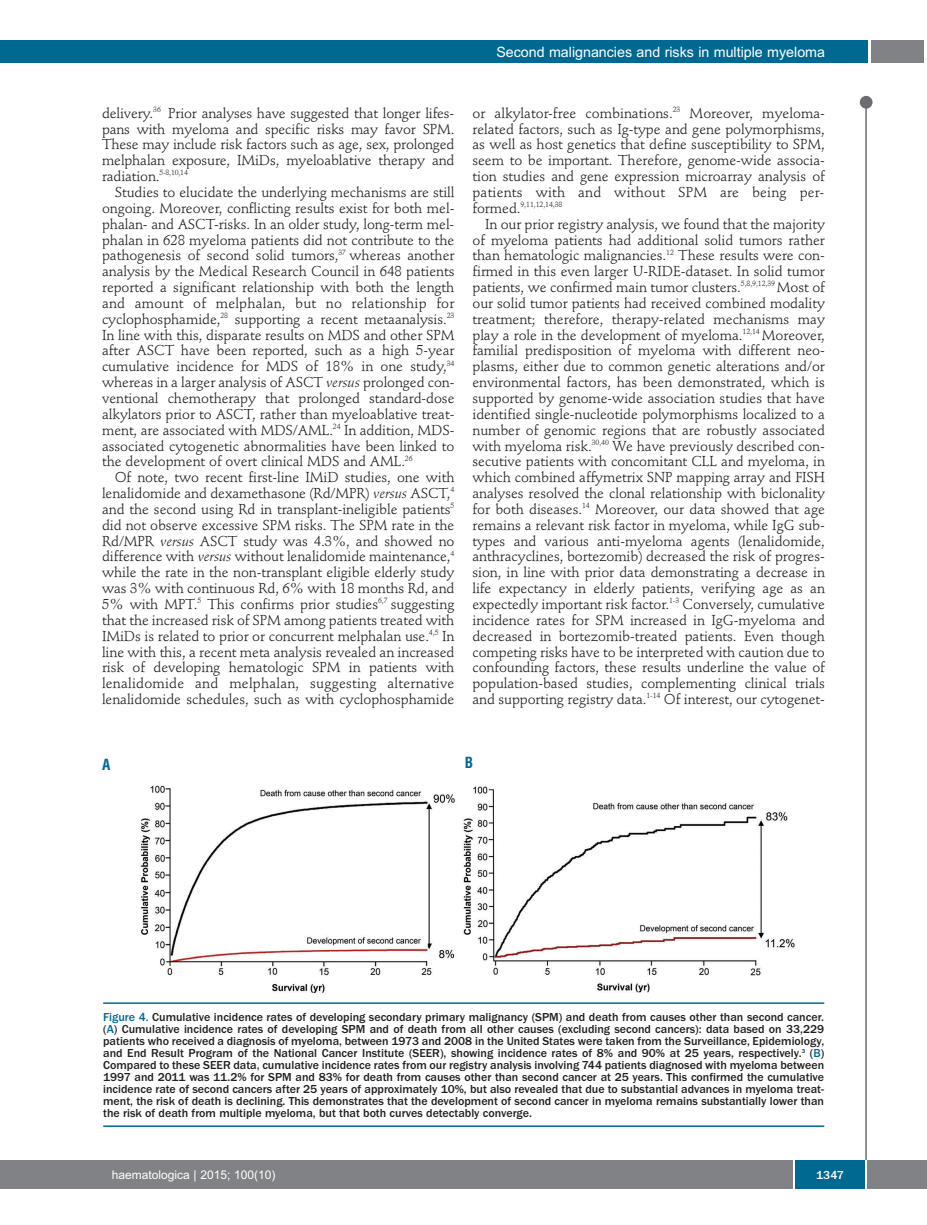
<style>
.page{position:relative;width:927px;height:1225px;background:#fff}
.page>*{position:absolute;margin:0;border:0;box-sizing:border-box;transform-origin:0 0}
.t1{font:700 condensed 15px "Helvetica";color:#006991}
.t2{font:14.25px/15.9px "Stempel Schneidler";letter-spacing:-.005em;color:#231f20;text-align:justify}
.t3{font:14.25px "Arial";color:#fff}
.t4{font:500 12px/12px "Franklin Gothic";color:#231f20;text-align:justify}
.t5{font:12px "Arial";color:#fff}
.t6{font:500 12px "Franklin Gothic";color:#fff}
.t7{font:7.5px "Stempel Schneidler";letter-spacing:-.01em;color:#231f20}
.s1{font-style:italic}
.s2{font-size:14.25px}
.s3{color:#006991}
</style>
<div class="page">
<div style="left:860px;top:96px;width:12px;height:13px;background:#6c6d70;border-radius:50%"></div>
<hr style="left:865px;top:98px;width:2px;height:1062px;background:#6c6d70">
<div style="left:871px;top:40px;width:52px;height:22px;background:#808285"></div>
<div style="left:18px;top:40px;width:849px;height:22px;background:#006991"></div>
<div style="left:17px;top:1160px;width:910px;height:28px;background:#808285"></div>
<div style="left:795px;top:1160px;width:70px;height:28px;background:#006991"></div>
<hr style="left:793px;top:1160px;width:2px;height:28px;background:#fff">
<hr style="left:865px;top:1160px;width:2px;height:28px;background:#fff">
<div style="left:0;top:40px;width:19px;height:22px;background:#006991"></div>
<div style="left:0;top:1160px;width:18px;height:28px;background:#808285"></div>
<img style="left:140px;top:785px;width:656px;height:208px">
<hr style="left:103px;top:1002px;width:721px;height:2px;background:#006991">
<hr style="left:103px;top:1125px;width:721px;height:2px;background:#006991">
<p class="t3" style="left:496px;top:44px;width:330px">Second malignancies and risks in multiple myeloma</p>
<p class="t2" style="left:102px;top:106px;width:354px">delivery.<sup>36</sup> Prior analyses have suggested that longer lifes&shy;pans with myeloma and specific risks may favor SPM.<br>These may include risk factors such as age, sex, prolonged melphalan exposure, IMiDs, myeloablative therapy and radiation.<sup>5-8,10,14</sup></p>
<p class="t2" style="left:102px;top:185px;width:354px;text-indent:13px">Studies to elucidate the underlying mechanisms are still ongoing. Moreover, conflicting results exist for both mel&shy;phalan- and ASCT-risks. In an older study, long-term mel&shy;phalan in 628 myeloma patients did not contribute to the pathogenesis of second solid tumors,<sup>37</sup> whereas another analysis by the Medical Research Council in 648 patients reported a significant relationship with both the length and amount of melphalan, but no relationship for cyclophosphamide,<sup>28</sup> supporting a recent metaanalysis.<sup>23<br></sup>In line with this, disparate results on MDS and other SPM after ASCT have been reported, such as a high 5-year cumulative incidence for MDS of 18% in one study,<sup>34 </sup>whereas in a larger analysis of ASCT <span class="s1">versus</span> prolonged con&shy;ventional chemotherapy that prolonged standard-dose alkylators prior to ASCT, rather than myeloablative treat&shy;ment, are associated with MDS/AML.<sup>24</sup> In addition, MDS&shy;associated cytogenetic abnormalities have been linked to the development of overt clinical MDS and AML.<sup>26</sup></p>
<p class="t2" style="left:102px;top:471px;width:354px;text-indent:13px">Of note, two recent first-line IMiD studies, one with lenalidomide and dexamethasone (Rd/MPR) <span class="s1">versus</span> ASCT,<sup>4 </sup>and the second using Rd in transplant-ineligible patients<sup>5 </sup>did not observe excessive SPM risks. The SPM rate in the Rd/MPR <span class="s1">versus</span> ASCT study was 4.3%, and showed no difference with <span class="s1">versus</span> without lenalidomide maintenance,<sup>4 </sup>while the rate in the non-transplant eligible elderly study was 3% with continuous Rd, 6% with 18 months Rd, and 5% with MPT.<sup>5</sup> This confirms prior studies<sup>6,7</sup> suggesting that the increased risk of SPM among patients treated with IMiDs is related to prior or concurrent melphalan use.<sup>4,5</sup> In line with this, a recent meta analysis revealed an increased risk of developing hematologic SPM in patients with lenalidomide and melphalan, suggesting alternative lenalidomide schedules, such as with cyclophosphamide</p>
<p class="t2" style="left:472px;top:106px;width:354px">or alkylator-free combinations.<sup>23</sup> Moreover, myeloma&shy;related factors, such as Ig-type and gene polymorphisms, as well as host genetics that define susceptibility to SPM, seem to be important. Therefore, genome-wide associa&shy;tion studies and gene expression microarray analysis of patients with and without SPM are being per-</p>
<p class="t7" style="left:472px;top:201px;width:91px"><span class="s2">formed.</span>9,11,12,14,38</p>
<p class="t2" style="left:472px;top:217px;width:354px;text-indent:13px">In our prior registry analysis, we found that the majority of myeloma patients had additional solid tumors rather than hematologic malignancies.<sup>12</sup> These results were con&shy;firmed in this even larger U-RIDE-dataset. In solid tumor patients, we confirmed main tumor clusters.<sup>5,8,9,12,39</sup> Most of our solid tumor patients had received combined modality treatment; therefore, therapy-related mechanisms may play a role in the development of myeloma.<sup>12,14</sup> Moreover, familial predisposition of myeloma with different neo&shy;plasms, either due to common genetic alterations and/or environmental factors, has been demonstrated, which is supported by genome-wide association studies that have identified single-nucleotide polymorphisms localized to a number of genomic regions that are robustly associated with myeloma risk.<sup>30,40</sup> We have previously described con&shy;secutive patients with concomitant CLL and myeloma, in which combined affymetrix SNP mapping array and FISH analyses resolved the clonal relationship with biclonality for both diseases.<sup>14</sup> Moreover, our data showed that age remains a relevant risk factor in myeloma, while IgG sub&shy;types and various anti-myeloma agents (lenalidomide, anthracyclines, bortezomib) decreased the risk of progres&shy;sion, in line with prior data demonstrating a decrease in life expectancy in elderly patients, verifying age as an expectedly important risk factor.<sup>1-3</sup> Conversely, cumulative incidence rates for SPM increased in IgG-myeloma and decreased in bortezomib-treated patients. Even though competing risks have to be interpreted with caution due to confounding factors, these results underline the value of population-based studies, complementing clinical trials and supporting registry data.<sup>1-14</sup> Of interest, our cytogenet-</p>
<p class="t1" style="left:102px;top:755px;width:10px">A</p>
<p class="t1" style="left:465px;top:754px;width:10px">B</p>
<p class="t4" style="left:103px;top:1010px;width:723px"><span class="s3">Figure 4.</span> Cumulative incidence rates of developing secondary primary malignancy (SPM) and death from causes other than second cancer. (<span class="s3">A</span>) Cumulative incidence rates of developing SPM and of death from all other causes (excluding second cancers): data based on 33,229 patients who received a diagnosis of myeloma, between 1973 and 2008 in the United States were taken from the Surveillance, Epidemiology, and End Result Program of the National Cancer Institute (SEER), showing incidence rates of 8% and 90% at 25 years, respectively.<sup>3</sup> (<span class="s3">B</span>)<br>Compared to these SEER data, cumulative incidence rates from our registry analysis involving 744 patients diagnosed with myeloma between 1997 and 2011 was 11.2% for SPM and 83% for death from causes other than second cancer at 25 years. This confirmed the cumulative incidence rate of second cancers after 25 years of approximately 10%, but also revealed that due to substantial advances in myeloma treat&shy;ment, the risk of death is declining. This demonstrates that the development of second cancer in myeloma remains substantially lower than the risk of death from multiple myeloma, but that both curves detectably converge.</p>
<p class="t5" style="left:112px;top:1167px;width:165px">haematologica | 2015; 100(10)</p>
<p class="t6" style="left:816px;top:1167px;width:29px">1347</p>
</div>
